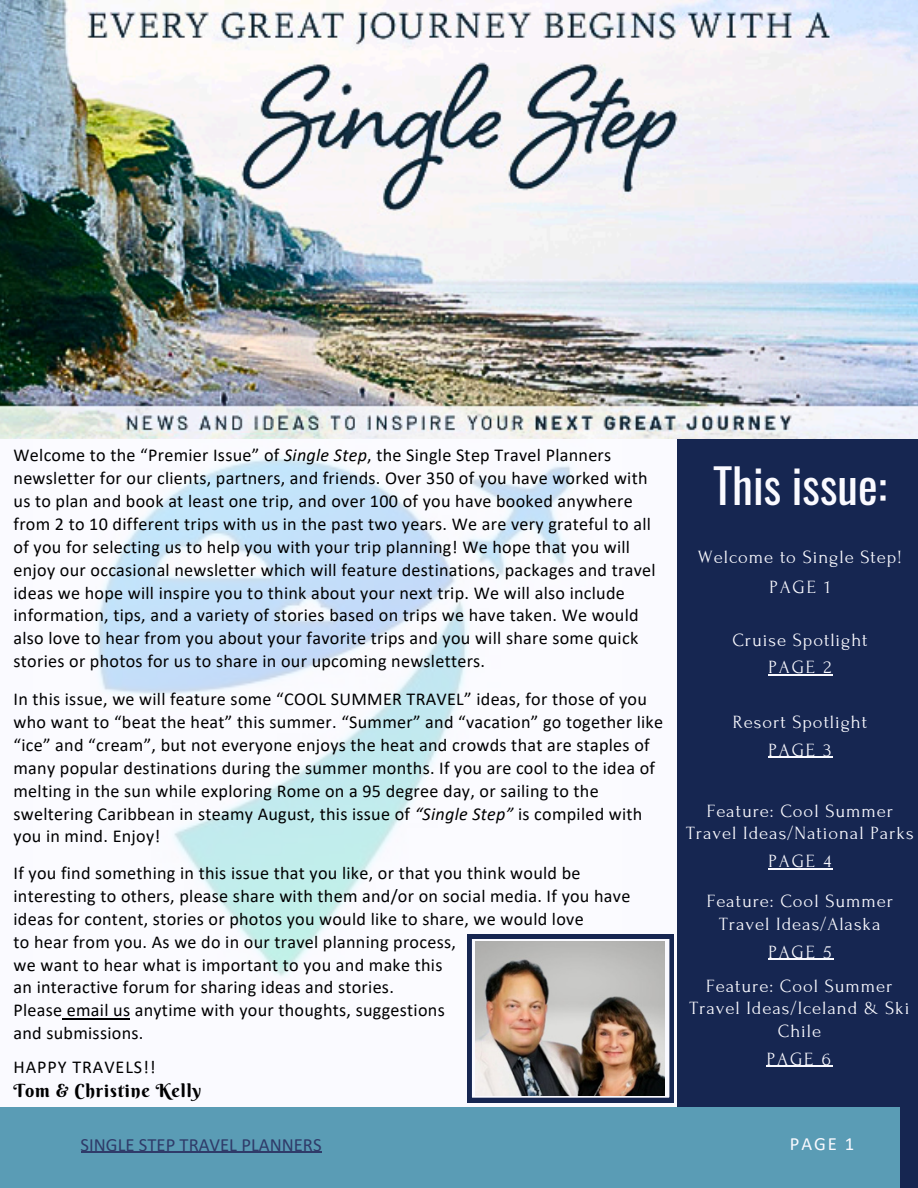
<style>
.page{position:relative;width:918px;height:1188px;background:#fafaff}
.page>*{position:absolute;margin:0;border:0;box-sizing:border-box;transform-origin:0 0}
.t1{font:46.65px "Oswald";color:#fafaff}
.t2{font:18.75px "Forum";letter-spacing:.1em;color:#fafaff}
.t3{font:18.75px "Calibri";color:#2f3b69}
.t4{font:18.75px "Calibri";color:#fafaff}
.t5{font:18.6px/22.2px "Forum";letter-spacing:.05em;color:#fafaff;text-align:center}
.t6{font:18.15px/22.8px "Calibri";letter-spacing:.015em;color:#000}
.t7{font:18.15px "Berkshire Swash";letter-spacing:.05em;color:#000}
.t8{font:18.15px "Calibri";letter-spacing:.05em;color:#000}
.s1{font-style:italic}
</style>
<div class="page">
<div style="left:677px;top:342px;width:241px;height:846px;background:#162651"></div>
<img style="left:62px;top:458px;width:510px;height:562px">
<img style="left:0;top:0;width:918px;height:439px">
<div style="left:0;top:1107px;width:900px;height:81px;background:#5a9cb5"></div>
<hr style="left:63px;top:1018px;width:67px;height:1px;background:#000">
<svg style="left:467px;top:934px;width:207px;height:168px"></svg>
<img style="left:476px;top:941px;width:189px;height:154px">
<hr style="left:81px;top:1152px;width:241px;height:1px;background:#2f3b69">
<hr style="left:768px;top:675px;width:65px;height:1px;background:#fafaff">
<hr style="left:769px;top:757px;width:64px;height:1px;background:#fafaff">
<hr style="left:769px;top:868px;width:64px;height:1px;background:#fafaff">
<hr style="left:768px;top:959px;width:65px;height:1px;background:#fafaff">
<hr style="left:767px;top:1066px;width:66px;height:1px;background:#fafaff">
<h1 class="t6" style="left:14px;top:445px;width:644px">Welcome to the “Premier Issue” of <span class="s1">Single Step</span>, the Single Step Travel Planners newsletter for our clients, partners, and friends. Over 350 of you have worked with us to plan and book at least one trip, and over 100 of you have booked anywhere from 2 to 10 different trips with us in the past two years. We are very grateful to all of you for selecting us to help you with your trip planning! We hope that you will enjoy our occasional newsletter which will feature destinations, packages and travel ideas we hope will inspire you to think about your next trip. We will also include information, tips, and a variety of stories based on trips we have taken. We would also love to hear from you about your favorite trips and you will share some quick stories or photos for us to share in our upcoming newsletters.</h1>
<p class="t6" style="left:14px;top:689px;width:651px">In this issue, we will feature some “COOL SUMMER TRAVEL” ideas, for those of you who want to “beat the heat” this summer. “Summer” and “vacation” go together like “ice” and “cream”, but not everyone enjoys the heat and crowds that are staples of many popular destinations during the summer months. If you are cool to the idea of melting in the sun while exploring Rome on a 95 degree day, or sailing to the sweltering Caribbean in steamy August, this issue of <span class="s1">“Single Step”</span> is compiled with you in mind. Enjoy!</p>
<h2 class="t6" style="left:14px;top:863px;width:618px">If you find something in this issue that you like, or that you think would be interesting to others, please share with them and/or on social media. If you have ideas for content, stories or photos you would like to share, we would love</h2>
<p class="t6" style="left:14px;top:932px;width:444px">to hear from you. As we do in our travel planning process,</p>
<h2 class="t6" style="left:14px;top:955px;width:430px">we want to hear what is important to you and make this</h2>
<p class="t6" style="left:14px;top:977px;width:382px">an interactive forum for sharing ideas and stories.</p>
<h2 class="t6" style="left:14px;top:1000px;width:433px">Please email us anytime with your thoughts, suggestions and submissions.</h2>
<p class="t8" style="left:14px;top:1060px;width:144px">HAPPY TRAVELS!!</p>
<h2 class="t7" style="left:14px;top:1079px;width:189px">Tom &amp; Christine Kelly</h2>
<h2 class="t1" style="left:713px;top:450px;width:175px">This issue:</h2>
<p class="t5" style="left:698px;top:547px;width:206px">Welcome to Single Step!</p>
<h2 class="t5" style="left:769px;top:576px;width:62px">PAGE 1</h2>
<p class="t5" style="left:732px;top:629px;width:137px">Cruise Spotlight</p>
<p class="t2" style="left:768px;top:657px;width:64px">PAGE 2</p>
<p class="t5" style="left:733px;top:711px;width:136px">Resort Spotlight</p>
<p class="t2" style="left:769px;top:740px;width:64px">PAGE 3</p>
<p class="t5" style="left:686px;top:800px;width:229px">Feature: Cool Summer<br>Travel Ideas/National Parks</p>
<p class="t2" style="left:769px;top:851px;width:64px">PAGE 4</p>
<p class="t5" style="left:707px;top:891px;width:188px">Feature: Cool Summer<br>Travel Ideas/Alaska</p>
<p class="t2" style="left:768px;top:942px;width:65px">PAGE 5</p>
<p class="t5" style="left:690px;top:975px;width:221px">Feature: Cool Summer<br>Travel Ideas/Iceland &amp; Ski<br>Chile</p>
<h2 class="t2" style="left:767px;top:1049px;width:66px">PAGE 6</h2>
<p class="t3" style="left:81px;top:1137px;width:242px">SINGLE STEP TRAVEL PLANNERS</p>
<p class="t4" style="left:790px;top:1136px;width:66px">PAGE 1</p>
</div>
